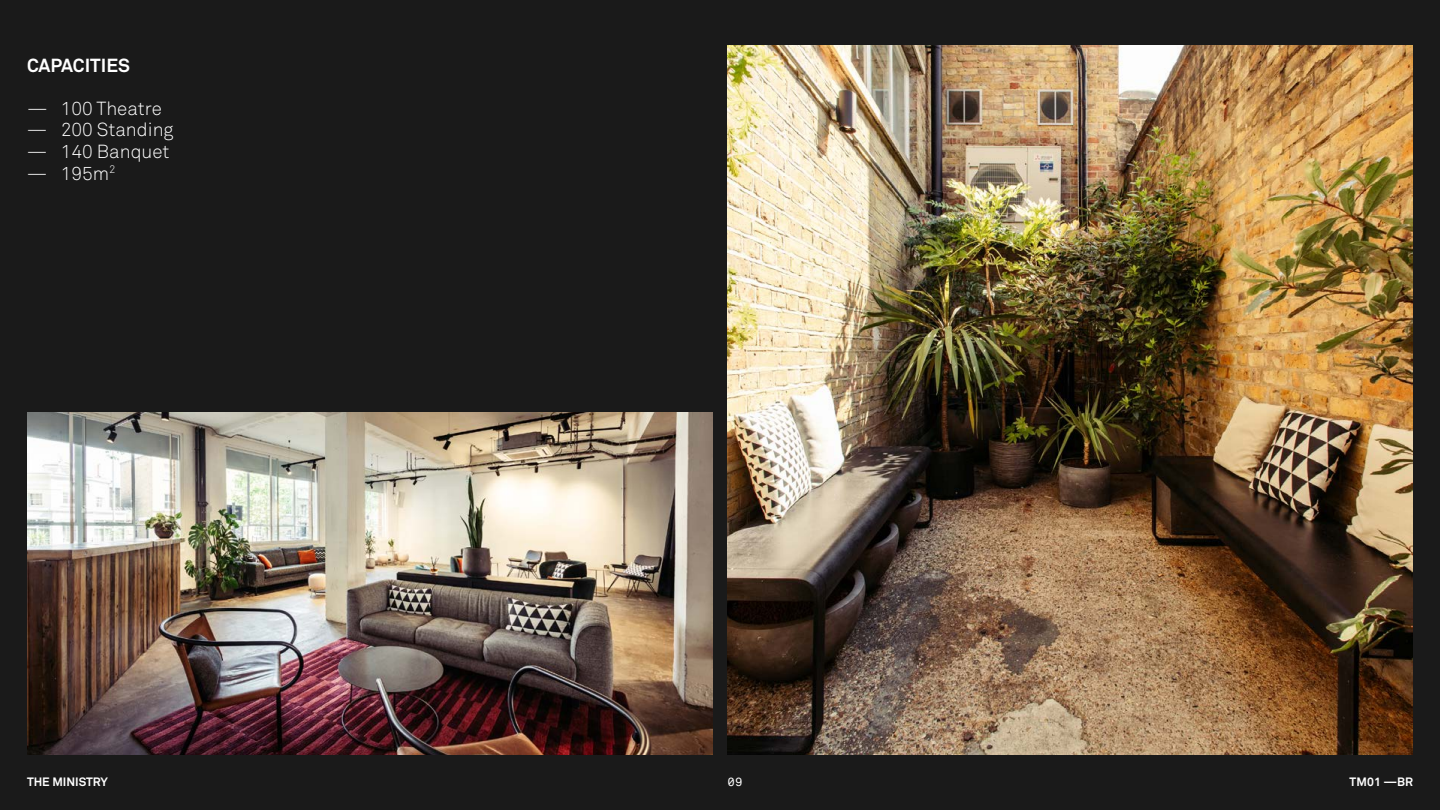
<style>
.page{position:relative;width:1440px;height:810px;background:#1a1a1a}
.page>*{position:absolute;margin:0;border:0;box-sizing:border-box;transform-origin:0 0}
.t1{font:300 18.75px "Akkurat Std";color:#fff}
.t2{font:700 18.75px "Akkurat Std";color:#fff}
.t3{font:700 12px "Akkurat Std";color:#fff}
.t4{font:12px "Akkurat Mono LLTT";color:#fff}
</style>
<div class="page">
<img style="left:728px;top:45px;width:685px;height:709px">
<img style="left:27px;top:412px;width:685px;height:342px">
<p class="t2" style="left:27px;top:54px;width:104px">CAPACITIES</p>
<p class="t1" style="left:27px;top:97px;width:136px">— 100 Theatre</p>
<p class="t1" style="left:27px;top:119px;width:148px">— 200 Standing</p>
<p class="t1" style="left:27px;top:140px;width:144px">— 140 Banquet</p>
<p class="t1" style="left:27px;top:162px;width:90px">— 195m<sup>2</sup></p>
<p class="t3" style="left:27px;top:774px;width:83px">THE MINISTRY</p>
<p class="t4" style="left:728px;top:774px;width:16px">09</p>
<p class="t3" style="left:1350px;top:774px;width:65px">TM01 —BR</p>
</div>
